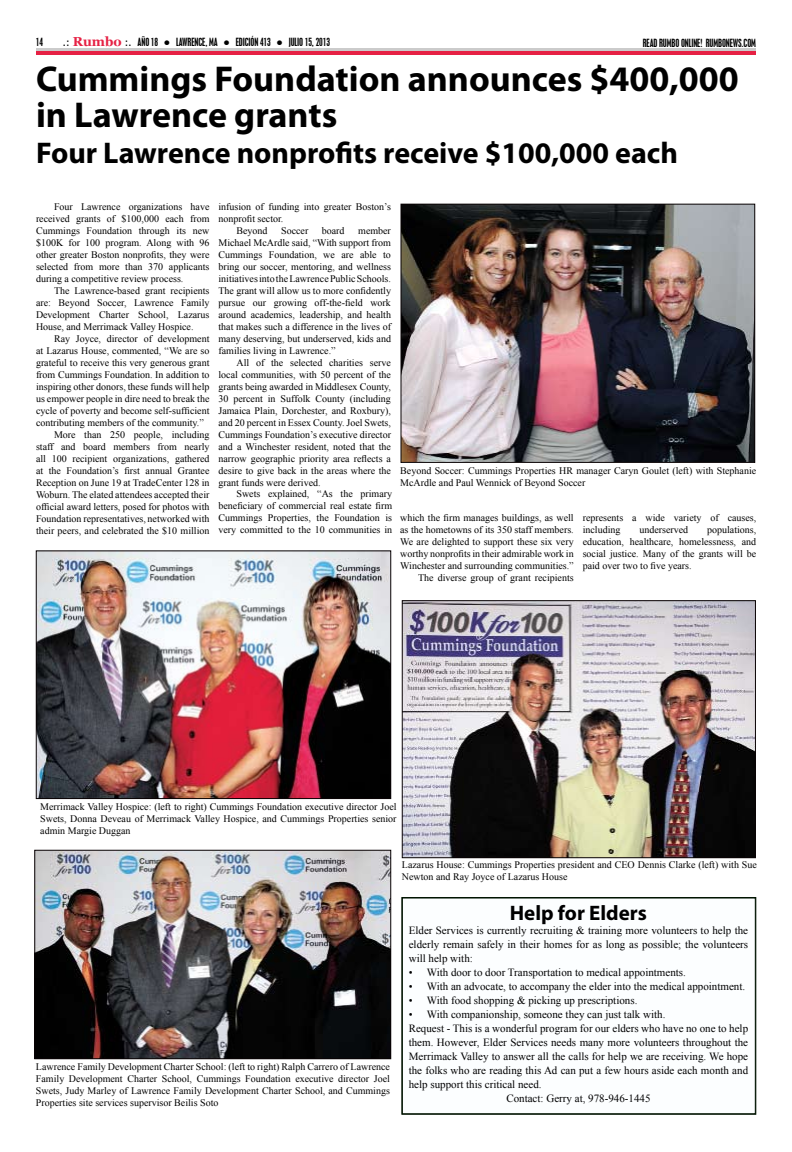
<style>
.page{position:relative;width:792px;height:1152px;background:#fff}
.page>*{position:absolute;margin:0;border:0;box-sizing:border-box;transform-origin:0 0}
.t1{font:700 36px/36px "Myriad Pro";color:#000}
.t2{font:700 30px "Myriad Pro";color:#000}
.t3{font:700 21px "Myriad Pro";color:#000}
.t4{font:11px/14px "Times New Roman";color:#000;text-align:justify}
.t5{font:10px/12px "Times New Roman";color:#000;text-align:justify}
.t6{font:condensed 10px "Placard";color:#000}
.s1{font-family:"Tahoma";font-stretch:normal}
.s2{font-family:"Georgia";font-weight:700;font-stretch:normal;font-size:13px;color:#e62144}
.s3{font-family:"Tahoma";font-weight:700;font-stretch:normal}
</style>
<div class="page">
<div style="left:36px;top:50px;width:720px;height:5px;background:#e62144"></div>
<hr style="left:36px;top:48px;width:720px;height:2px;background:#cbcbcb">
<svg style="left:401px;top:897px;width:355px;height:218px"></svg>
<div style="left:402px;top:898px;width:353px;height:216px;border:1px solid #001300"></div>
<img style="left:403px;top:206px;width:350px;height:255px">
<div style="left:401px;top:204px;width:354px;height:259px;border:1px solid #090304"></div>
<img style="left:36px;top:852px;width:353px;height:205px">
<div style="left:34px;top:850px;width:357px;height:209px;border:1px solid #090304"></div>
<img style="left:404px;top:602px;width:350px;height:254px">
<div style="left:402px;top:600px;width:354px;height:258px;border:1px solid #090304"></div>
<img style="left:38px;top:553px;width:351px;height:244px">
<div style="left:36px;top:551px;width:355px;height:248px;border:1px solid #090304"></div>
<p class="t6" style="left:36px;top:36px;width:9px">14</p>
<p class="t6" style="left:63px;top:36px;width:268px"><span class="s1">.:</span> <span class="s2">Rumbo</span> <span class="s1">:.</span> AÑO 18 <span class="s3">•</span> LAWRENCE, MA <span class="s3">•</span> EDICIÓN 413 <span class="s3">•</span> JULIO 15, 2013</p>
<p class="t6" style="left:643px;top:37px;width:114px">READ RUMBO ONLINE! RUMBONEWS.COM</p>
<h1 class="t1" style="left:36px;top:60px;width:704px">Cummings Foundation announces $400,000 in Lawrence grants</h1>
<h2 class="t2" style="left:36px;top:133px;width:644px">Four Lawrence nonprofits receive $100,000 each</h2>
<p class="t5" style="left:36px;top:201px;width:175px;text-indent:18px">Four Lawrence organizations have received grants of $100,000 each from Cummings Foundation through its new $100K for 100 program. Along with 96 other greater Boston nonprofits, they were selected from more than 370 applicants during a competitive review process.</p>
<p class="t5" style="left:36px;top:285px;width:175px;text-indent:18px">The Lawrence-based grant recipients are: Beyond Soccer, Lawrence Family Development Charter School, Lazarus House, and Merrimack Valley Hospice.</p>
<p class="t5" style="left:54px;top:333px;width:157px">Ray Joyce, director of development</p>
<p class="t5" style="left:36px;top:345px;width:175px">at Lazarus House, commented, “We are so</p>
<p class="t5" style="left:36px;top:357px;width:175px">grateful to receive this very generous grant</p>
<p class="t5" style="left:36px;top:369px;width:175px">from Cummings Foundation. In addition to</p>
<p class="t5" style="left:36px;top:381px;width:175px">inspiring other donors, these funds will help</p>
<p class="t5" style="left:36px;top:393px;width:175px">us empower people in dire need to break the</p>
<p class="t5" style="left:36px;top:405px;width:175px">cycle of poverty and become self-sufficient</p>
<p class="t5" style="left:36px;top:417px;width:169px">contributing members of the community.”</p>
<p class="t5" style="left:54px;top:429px;width:157px">More than 250 people, including</p>
<p class="t5" style="left:36px;top:441px;width:175px">staff and board members from nearly</p>
<p class="t5" style="left:36px;top:453px;width:175px">all 100 recipient organizations, gathered</p>
<p class="t5" style="left:36px;top:465px;width:175px">at the Foundation’s first annual Grantee</p>
<p class="t5" style="left:36px;top:477px;width:175px">Reception on June 19 at TradeCenter 128 in</p>
<p class="t5" style="left:36px;top:489px;width:175px">Woburn. The elated attendees accepted their</p>
<p class="t5" style="left:36px;top:501px;width:175px">official award letters, posed for photos with</p>
<p class="t5" style="left:36px;top:513px;width:175px">Foundation representatives, networked with</p>
<p class="t5" style="left:36px;top:525px;width:175px">their peers, and celebrated the $10 million</p>
<p class="t5" style="left:218px;top:200px;width:174px">infusion of funding into greater Boston’s</p>
<p class="t5" style="left:218px;top:212px;width:66px">nonprofit sector.</p>
<p class="t5" style="left:236px;top:224px;width:33px">Beyond</p>
<p class="t5" style="left:281px;top:224px;width:29px">Soccer</p>
<p class="t5" style="left:322px;top:224px;width:24px">board</p>
<p class="t5" style="left:218px;top:224px;width:174px;text-indent:140px">member Michael McArdle said, “With support from Cummings Foundation, we are able to bring our soccer, mentoring, and wellness initiatives into the Lawrence Public Schools.<br>The grant will allow us to more confidently pursue our growing off-the-field work around academics, leadership, and health that makes such a difference in the lives of many deserving, but underserved, kids and families living in Lawrence.”</p>
<p class="t5" style="left:218px;top:356px;width:174px;text-indent:18px">All of the selected charities serve local communities, with 50 percent of the grants being awarded in Middlesex County, 30 percent in Suffolk County (including Jamaica Plain, Dorchester, and Roxbury), and 20 percent in Essex County. Joel Swets, Cummings Foundation’s executive director and a Winchester resident, noted that the narrow geographic priority area reflects a desire to give back in the areas where the grant funds were derived.</p>
<p class="t5" style="left:218px;top:488px;width:175px;text-indent:18px">Swets explained, “As the primary beneficiary of commercial real estate firm Cummings Properties, the Foundation is very committed to the 10 communities in</p>
<p class="t5" style="left:400px;top:465px;width:358px">Beyond Soccer: Cummings Properties HR manager Caryn Goulet (left) with Stephanie<br>McArdle and Paul Wennick of Beyond Soccer</p>
<p class="t5" style="left:400px;top:511px;width:175px;text-align:right">which the firm manages buildings, as well as the hometowns of its 350 staff members.<br>We are delighted to support these six very worthy nonprofits in their admirable work in Winchester and surrounding communities.” The diverse group of grant recipients</p>
<p class="t5" style="left:583px;top:511px;width:175px">represents a wide variety of causes, including</p>
<p class="t5" style="left:583px;top:523px;width:175px;text-indent:124px">populations, education, healthcare, homelessness, and social justice. Many of the grants will be paid over two to five years.</p>
<p class="t5" style="left:639px;top:523px;width:50px">underserved</p>
<p class="t5" style="left:40px;top:800px;width:358px">Merrimack Valley Hospice: (left to right) Cummings Foundation executive director Joel Swets, Donna Deveau of Merrimack Valley Hospice, and Cummings Properties senior admin Margie Duggan</p>
<p class="t5" style="left:36px;top:1060px;width:356px">Lawrence Family Development Charter School: (left to right) Ralph Carrero of Lawrence Family Development Charter School, Cummings Foundation executive director Joel Swets, Judy Marley of Lawrence Family Development Charter School, and Cummings Properties site services supervisor Beilis Soto</p>
<p class="t5" style="left:402px;top:859px;width:356px">Lazarus House: Cummings Properties president and CEO Dennis Clarke (left) with Sue<br>Newton and Ray Joyce of Lazarus House</p>
<h3 class="t3" style="left:510px;top:900px;width:139px">Help for Elders</h3>
<p class="t4" style="left:409px;top:924px;width:341px">Elder Services is currently recruiting &amp; training more volunteers to help the elderly remain safely in their homes for as long as possible; the volunteers will help with:</p>
<p class="t4" style="left:409px;top:966px;width:279px">• With door to door Transportation to medical appointments.</p>
<p class="t4" style="left:409px;top:980px;width:338px">• With an advocate, to accompany the elder into the medical appointment.</p>
<p class="t4" style="left:409px;top:994px;width:230px">• With food shopping &amp; picking up prescriptions.</p>
<p class="t4" style="left:409px;top:1008px;width:258px">• With companionship, someone they can just talk with.</p>
<p class="t4" style="left:409px;top:1022px;width:341px">Request - This is a wonderful program for our elders who have no one to help</p>
<p class="t4" style="left:409px;top:1036px;width:341px">them. However, Elder Services needs many more volunteers throughout the</p>
<p class="t4" style="left:409px;top:1050px;width:341px">Merrimack Valley to answer all the calls for help we are receiving. We hope</p>
<p class="t4" style="left:409px;top:1064px;width:341px">the folks who are reading this Ad can put a few hours aside each month and</p>
<p class="t4" style="left:409px;top:1078px;width:134px">help support this critical need.</p>
<p class="t4" style="left:506px;top:1092px;width:146px">Contact: Gerry at, 978-946-1445</p>
</div>
